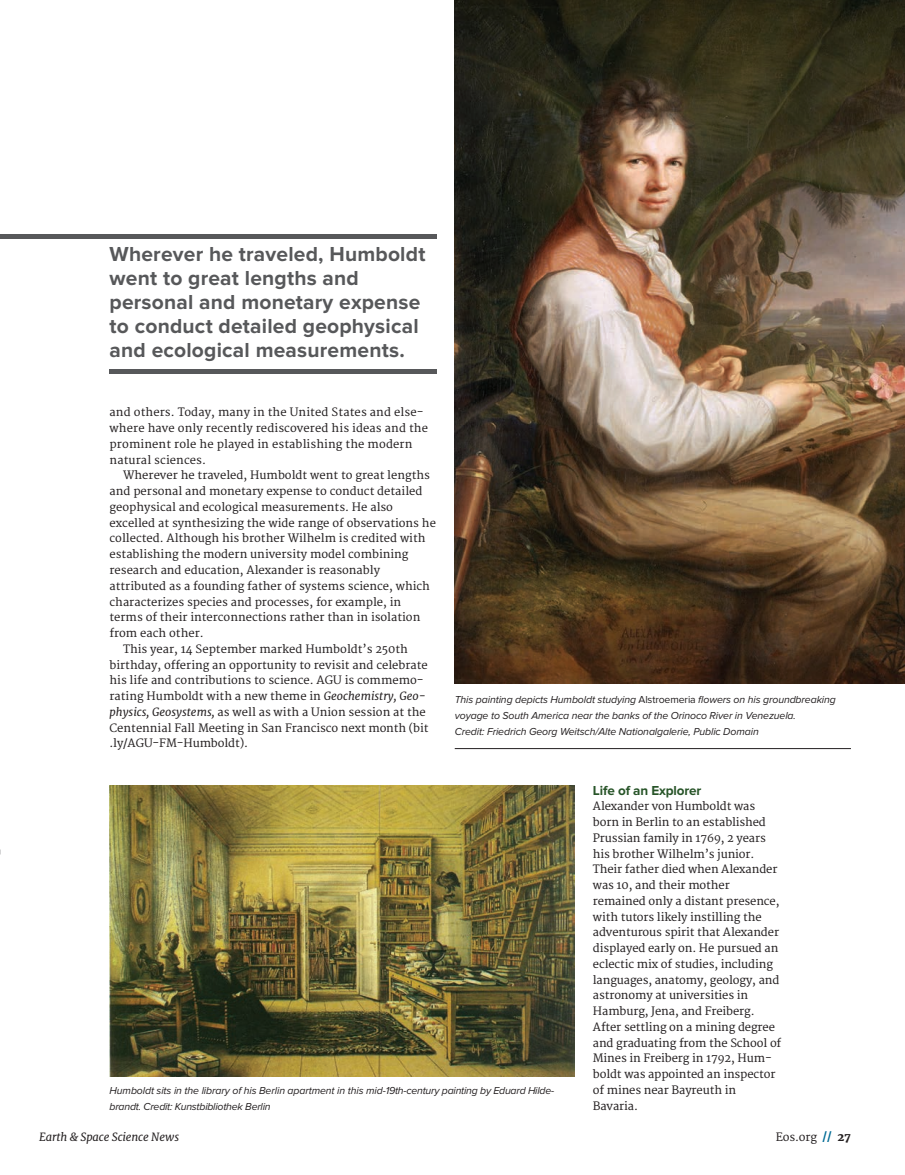
<style>
.page{position:relative;width:905px;height:1175px;background:#fff}
.page>*{position:absolute;margin:0;border:0;box-sizing:border-box;transform-origin:0 0}
.t1{font:700 21px/24px "Proxima Nova";letter-spacing:.01em;color:#57585a}
.t2{font:700 13.5px "Proxima Nova";letter-spacing:-.01em;color:#275428}
.t3{font:11.25px/15.8px "Merriweather";color:#231f20}
.t4{font:italic 11.25px "Merriweather";letter-spacing:-.01em;color:#231f20}
.t5{font:italic 10.5px/15.8px "Proxima Nova";letter-spacing:-.01em;color:#231f20}
.s1{font-style:italic}
.s2{font-style:normal}
.s3{font-weight:800;color:#006b95}
.s4{font-weight:800}
</style>
<div class="page">
<div style="left:0;top:234px;width:436px;height:5px;background:#57585a"></div>
<img style="left:454px;top:0;width:450px;height:683px">
<hr style="left:455px;top:748px;width:396px;height:1px;background:#231f20">
<img style="left:110px;top:785px;width:464px;height:291px">
<div style="left:110px;top:369px;width:326px;height:5px;background:#57585a"></div>
<h1 class="t1" style="left:110px;top:243px;width:317px">Wherever he traveled, Humboldt went to great lengths and personal and monetary expense to conduct detailed geophysical and ecological measurements.</h1>
<p class="t3" style="left:109px;top:405px;width:320px">and others. Today, many in the United States and else&shy;where have only recently rediscovered his ideas and the prominent role he played in establishing the modern natural sciences.</p>
<p class="t3" style="left:123px;top:468px;width:308px">Wherever he traveled, Humboldt went to great lengths</p>
<p class="t3" style="left:109px;top:484px;width:314px">and personal and monetary expense to conduct detailed</p>
<p class="t3" style="left:109px;top:499px;width:285px">geophysical and ecological measurements. He also</p>
<p class="t3" style="left:109px;top:515px;width:328px">excelled at synthesizing the wide range of observations he</p>
<p class="t3" style="left:109px;top:531px;width:317px">collected. Although his brother Wilhelm is credited with</p>
<p class="t3" style="left:109px;top:547px;width:300px">establishing the modern university model combining</p>
<p class="t3" style="left:109px;top:562px;width:272px">research and education, Alexander is reasonably</p>
<p class="t3" style="left:109px;top:578px;width:322px">attributed as a founding father of systems science, which</p>
<p class="t3" style="left:109px;top:594px;width:293px">characterizes species and processes, for example, in</p>
<p class="t3" style="left:109px;top:610px;width:312px">terms of their interconnections rather than in isolation</p>
<p class="t3" style="left:109px;top:625px;width:96px">from each other.</p>
<p class="t3" style="left:123px;top:641px;width:286px">This year, 14 September marked Humboldt’s 250th</p>
<p class="t3" style="left:109px;top:657px;width:320px">birthday, offering an opportunity to revisit and celebrate</p>
<p class="t3" style="left:109px;top:673px;width:315px">his life and contributions to science. AGU is commemo-</p>
<p class="t3" style="left:109px;top:688px;width:318px">rating Humboldt with a new theme in <span class="s1">Geochemistry, Geo-</span></p>
<p class="t3" style="left:109px;top:704px;width:318px"><span class="s1">physics, Geosystems,</span> as well as with a Union session at the</p>
<p class="t3" style="left:109px;top:720px;width:320px">Centennial Fall Meeting in San Francisco next month (bit</p>
<p class="t3" style="left:109px;top:736px;width:140px">. ly/AGU - FM - Humboldt).</p>
<p class="t5" style="left:455px;top:692px;width:382px">This painting depicts Humboldt studying <span class="s2">Alstroemeria</span> flowers on his groundbreaking voyage to South America near the banks of the Orinoco River in Venezuela.<br>Credit: Friedrich Georg Weitsch/Alte Nationalgalerie, Public Domain</p>
<p class="t5" style="left:110px;top:1083px;width:446px">Humboldt sits in the library of his Berlin apartment in this mid-19th-century painting by Eduard Hilde&shy;brandt. Credit: Kunstbibliothek Berlin</p>
<p class="t2" style="left:593px;top:782px;width:110px">Life of an Explorer</p>
<p class="t3" style="left:593px;top:799px;width:190px">Alexander von Humboldt was born in Berlin to an established<br>Prussian family in 1769, 2 years his brother Wilhelm’s junior.<br>Their father died when Alexander was 10, and their mother remained only a distant presence, with tutors likely instilling the adventurous spirit that Alexander displayed early on. He pursued an eclectic mix of studies, including languages, anatomy, geology, and astronomy at universities in<br>Hamburg, Jena, and Freiberg.<br>After settling on a mining degree and graduating from the School of<br>Mines in Freiberg in 1792, Hum&shy;boldt was appointed an inspector of mines near Bayreuth in<br>Bavaria.</p>
<p class="t4" style="left:39px;top:1130px;width:142px">Earth &amp; Space Science News</p>
<p class="t3" style="left:775px;top:1129px;width:77px">Eos.org <span class="s3">//</span> <span class="s4">27</span></p>
</div>
